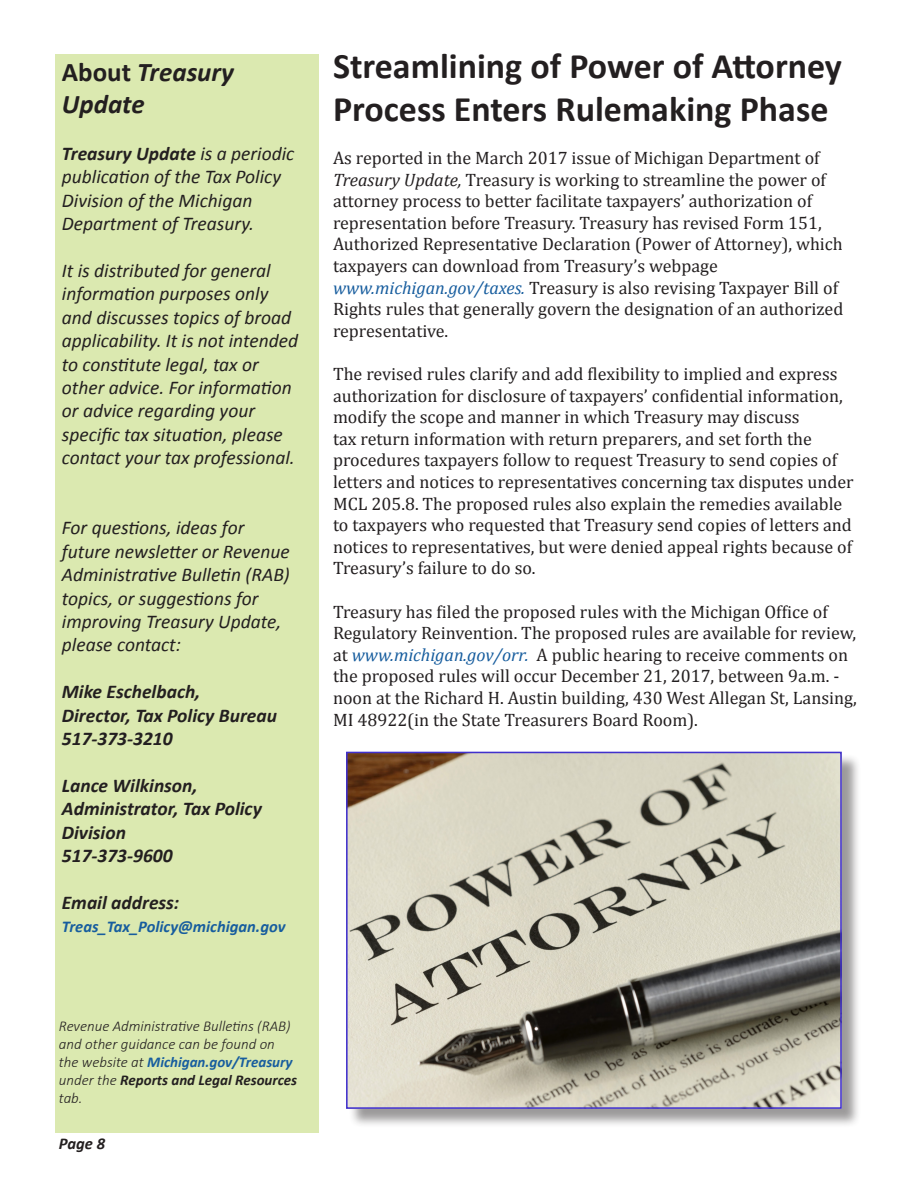
<style>
.page{position:relative;width:918px;height:1188px;background:#fff}
.page>*{position:absolute;margin:0;border:0;box-sizing:border-box;transform-origin:0 0}
.Headline{font:700 36px/43.2px "Calibri";color:#231f20}
.Subhead{font:italic 700 27px/32.4px "Calibri";color:#231f20}
.Table_of_Contents{font:italic 19.5px/23.4px "Calibri";color:#231f20}
.Table_of_Contents-2{font:italic 700 19.5px/23.4px "Calibri";color:#231f20}
.Body_Text{font:18px/21.6px "Cambria";color:#231f20}
.Table_of_Contents-3{font:italic 700 16.5px "Calibri";color:#175d9e}
.t1{font:italic 700 16.5px "Calibri";color:#231f20}
.Table_of_Contents-4{font:italic 300 15px/18px "Calibri";color:#231f20}
.s1{font-style:normal}
.s2{font-weight:700}
.s3{font-weight:700;color:#175d9e}
.s4{font-style:italic}
.s5{font-style:italic;color:#175d9e}
</style>
<div class="page">
<div style="left:55px;top:55px;width:264px;height:1078px;background:#dbe9b0"></div>
<div style="left:348px;top:754px;width:513px;height:374px;background:#231f20;opacity:.45"></div>
<img style="left:349px;top:755px;width:490px;height:351px">
<div style="left:346px;top:752px;width:496px;height:357px;border:2px solid #4030cd"></div>
<p class="Subhead" style="left:62px;top:56px;width:174px"><span class="s1">About</span> Treasury<br>Update</p>
<p class="Table_of_Contents" style="left:62px;top:141px;width:234px"><span class="s2">Treasury Update</span> is a periodic publication of the Tax Policy<br>Division of the Michigan<br>Department of Treasury.</p>
<p class="Table_of_Contents" style="left:62px;top:258px;width:238px">It is distributed for general information purposes only and discusses topics of broad applicability. It is not intended to constitute legal, tax or other advice. For information or advice regarding your specific tax situation, please contact your tax professional.</p>
<p class="Table_of_Contents" style="left:62px;top:515px;width:229px">For questions, ideas for future newsletter or Revenue<br>Administrative Bulletin (RAB) topics, or suggestions for improving Treasury Update, please contact:</p>
<p class="Table_of_Contents-2" style="left:62px;top:680px;width:217px">Mike Eschelbach,<br>Director, Tax Policy Bureau<br>517-373-3210</p>
<p class="Table_of_Contents-2" style="left:62px;top:774px;width:201px">Lance Wilkinson,<br>Administrator, Tax Policy<br>Division<br>517-373-9600</p>
<p class="Table_of_Contents-2" style="left:62px;top:891px;width:119px">Email address:</p>
<p class="Table_of_Contents-3" style="left:62px;top:916px;width:225px">Treas_Tax_Policy@michigan.gov</p>
<p class="Table_of_Contents-4" style="left:59px;top:1017px;width:240px">Revenue Administrative Bulletins (RAB) and other guidance can be found on the website at <span class="s3">Michigan.gov/Treasury </span>under the <span class="s2">Reports and Legal Resources </span>tab.</p>
<p class="t1" style="left:59px;top:1133px;width:48px">Page 8</p>
<p class="Headline" style="left:333px;top:44px;width:510px">Streamlining of Power of Attorney<br>Process Enters Rulemaking Phase</p>
<p class="Body_Text" style="left:333px;top:147px;width:512px">As reported in the March 2017 issue of Michigan Department of <span class="s4">Treasury Update,</span> Treasury is working to streamline the power of attorney process to better facilitate taxpayers’ authorization of representation before Treasury. Treasury has revised Form 151, Authorized Representative Declaration (Power of Attorney), which taxpayers can download from Treasury’s webpage <span class="s5">www.michigan.gov/taxes.</span> Treasury is also revising Taxpayer Bill of Rights rules that generally govern the designation of an authorized representative.</p>
<p class="Body_Text" style="left:333px;top:363px;width:522px">The revised rules clarify and add flexibility to implied and express authorization for disclosure of taxpayers’ confidential information, modify the scope and manner in which Treasury may discuss<br>tax return information with return preparers, and set forth the procedures taxpayers follow to request Treasury to send copies of letters and notices to representatives concerning tax disputes under MCL 205.8. The proposed rules also explain the remedies available to taxpayers who requested that Treasury send copies of letters and notices to representatives, but were denied appeal rights because of Treasury’s failure to do so.</p>
<p class="Body_Text" style="left:333px;top:601px;width:525px">Treasury has filed the proposed rules with the Michigan Office of Regulatory Reinvention. The proposed rules are available for review, at <span class="s5">www.michigan.gov/orr.</span> A public hearing to receive comments on the proposed rules will occur December 21, 2017, between 9a.m. - noon at the Richard H. Austin building, 430 West Allegan St, Lansing, MI 48922(in the State Treasurers Board Room).</p>
</div>
